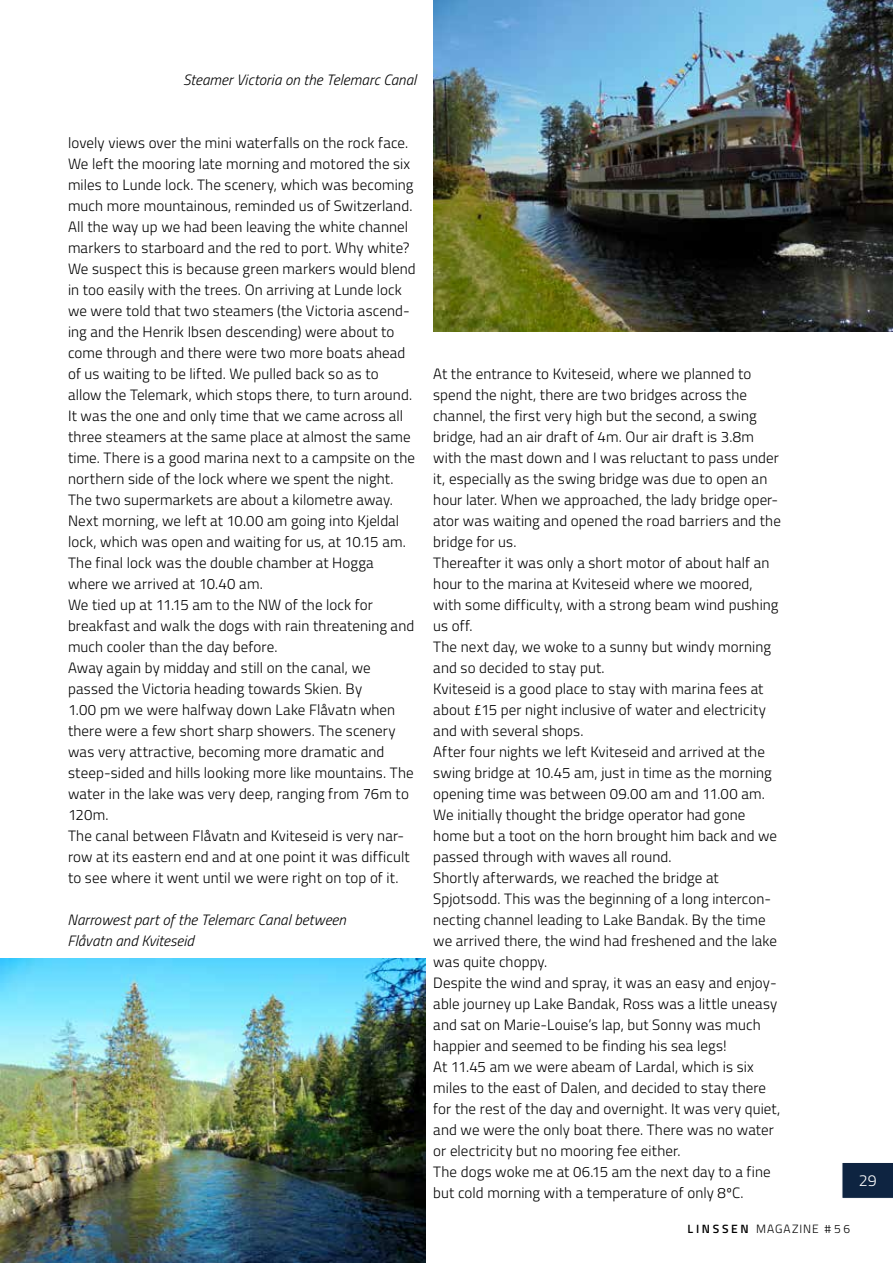
<style>
.page{position:relative;width:893px;height:1263px;background:#fff}
.page>*{position:absolute;margin:0;border:0;box-sizing:border-box;transform-origin:0 0}
.t1{font:300 16.05px "Titillium Web";color:#fff}
.t2{font:300 15px/21px "Titillium Web";letter-spacing:.01em;color:#000}
.t3{font:italic 300 15px/21px "Titillium Web";letter-spacing:.005em;color:#000}
.t4{font:300 12px "Titillium Web";letter-spacing:.08em;color:#000}
.s1{font-weight:600}
</style>
<div class="page">
<img style="left:434px;top:0;width:459px;height:332px">
<img style="left:0;top:959px;width:425px;height:304px">
<div style="left:842px;top:1163px;width:51px;height:35px;background:#0e2441"></div>
<p class="t3" style="left:183px;top:68px;width:235px">Steamer Victoria on the Telemarc Canal</p>
<p class="t2" style="left:68px;top:131px;width:349px">lovely views over the mini waterfalls on the rock face.<br>We left the mooring late morning and motored the six miles to Lunde lock. The scenery, which was becoming much more mountainous, reminded us of Switzerland.<br>All the way up we had been leaving the white channel markers to starboard and the red to port. Why white?<br>We suspect this is because green markers would blend in too easily with the trees. On arriving at Lunde lock we were told that two steamers (the Victoria ascend&shy;ing and the Henrik Ibsen descending) were about to come through and there were two more boats ahead of us waiting to be lifted. We pulled back so as to allow the Telemark, which stops there, to turn around.<br>It was the one and only time that we came across all three steamers at the same place at almost the same time. There is a good marina next to a campsite on the northern side of the lock where we spent the night.<br>The two supermarkets are about a kilometre away.<br>Next morning, we left at 10.00 am going into Kjeldal lock, which was open and waiting for us, at 10.15 am.<br>The final lock was the double chamber at Hogga where we arrived at 10.40 am.<br>We tied up at 11.15 am to the NW of the lock for breakfast and walk the dogs with rain threatening and much cooler than the day before.<br>Away again by midday and still on the canal, we passed the Victoria heading towards Skien. By<br>1.00 pm we were halfway down Lake Flåvatn when there were a few short sharp showers. The scenery was very attractive, becoming more dramatic and steep-sided and hills looking more like mountains. The water in the lake was very deep, ranging from 76m to 120m.<br>The canal between Flåvatn and Kviteseid is very nar&shy;row at its eastern end and at one point it was difficult to see where it went until we were right on top of it.</p>
<p class="t3" style="left:68px;top:908px;width:280px">Narrowest part of the Telemarc Canal between<br>Flåvatn and Kviteseid</p>
<p class="t2" style="left:433px;top:362px;width:349px">At the entrance to Kviteseid, where we planned to spend the night, there are two bridges across the channel, the first very high but the second, a swing bridge, had an air draft of 4m. Our air draft is 3.8m with the mast down and I was reluctant to pass under it, especially as the swing bridge was due to open an hour later. When we approached, the lady bridge oper&shy;ator was waiting and opened the road barriers and the bridge for us.<br>Thereafter it was only a short motor of about half an hour to the marina at Kviteseid where we moored, with some difficulty, with a strong beam wind pushing us off.<br>The next day, we woke to a sunny but windy morning and so decided to stay put.<br>Kviteseid is a good place to stay with marina fees at about £15 per night inclusive of water and electricity and with several shops.<br>After four nights we left Kviteseid and arrived at the swing bridge at 10.45 am, just in time as the morning opening time was between 09.00 am and 11.00 am.<br>We initially thought the bridge operator had gone home but a toot on the horn brought him back and we passed through with waves all round.<br>Shortly afterwards, we reached the bridge at Spjotsodd. This was the beginning of a long intercon&shy;necting channel leading to Lake Bandak. By the time we arrived there, the wind had freshened and the lake was quite choppy.<br>Despite the wind and spray, it was an easy and enjoy&shy;able journey up Lake Bandak, Ross was a little uneasy and sat on Marie-Louise’s lap, but Sonny was much happier and seemed to be finding his sea legs!<br>At 11.45 am we were abeam of Lardal, which is six miles to the east of Dalen, and decided to stay there for the rest of the day and overnight. It was very quiet, and we were the only boat there. There was no water or electricity but no mooring fee either.<br>The dogs woke me at 06.15 am the next day to a fine but cold morning with a temperature of only 8ºC.</p>
<p class="t4" style="left:688px;top:1220px;width:164px"><span class="s1">LINSSEN</span> MAGAZINE #56</p>
<p class="t1" style="left:859px;top:1169px;width:19px">29</p>
</div>
